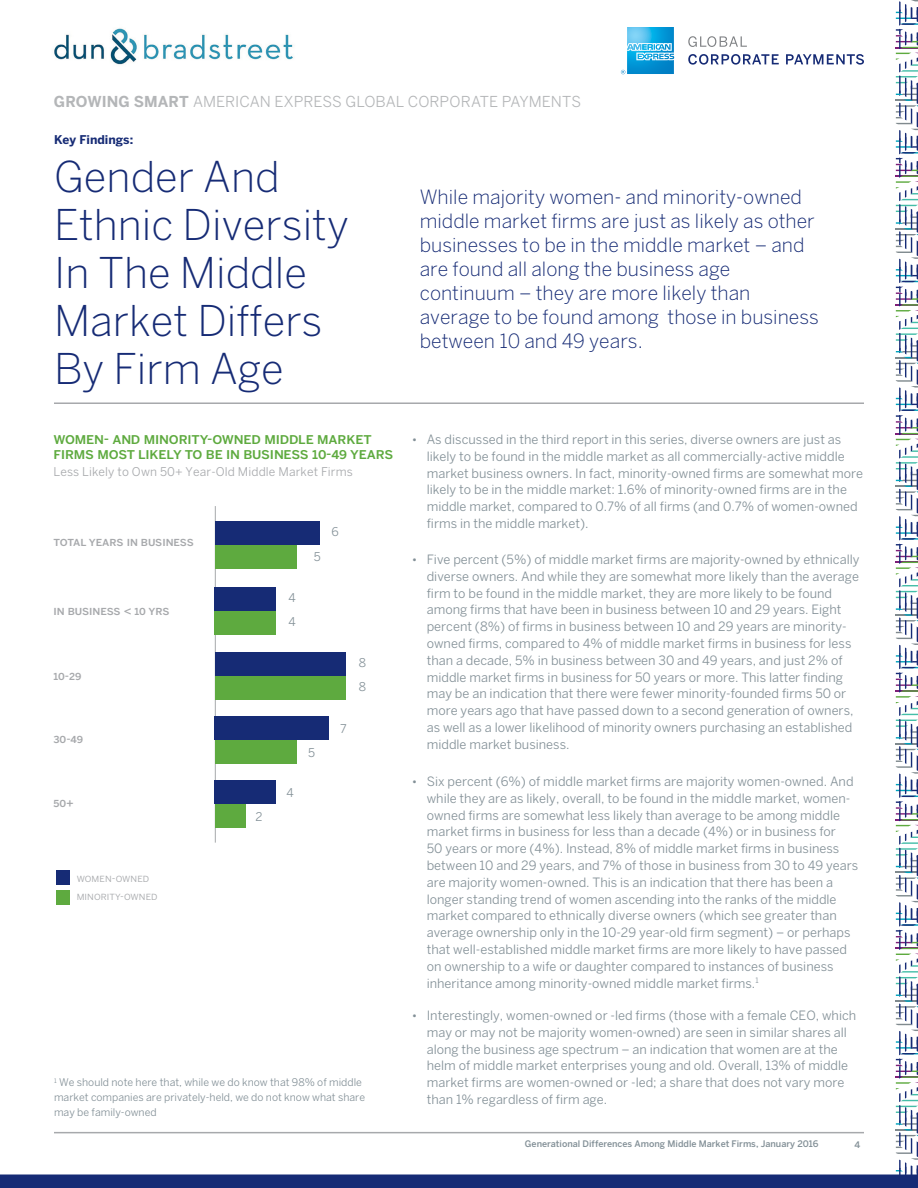
<style>
.page{position:relative;width:918px;height:1188px;background:#fff}
.page>*{position:absolute;margin:0;border:0;box-sizing:border-box;transform-origin:0 0}
.t1{font:300 42px/48px "Benton Sans";color:#162b75}
.t2{font:300 19.5px/24px "Benton Sans";color:#162b75}
.t3{font:15px/15px "Benton Sans Medium SC";letter-spacing:-.01em;color:#5eaa3f}
.t4{font:15px "Benton Sans";letter-spacing:.005em;color:#b4b6b8}
.t5{font:12.75px/16.8px "Benton Sans";color:#839097}
.t6{font:12px "Benton Sans Medium SC";color:#a7a9ac}
.t7{font:12px "Benton Sans";letter-spacing:.01em;color:#a7a9ac}
.t8{font:700 12px "Benton Sans";color:#162b75}
.t9{font:12px "Benton Sans";color:#839097}
.t10{font:10.5px/15px "Benton Sans";color:#839097}
.t11{font:10.5px/18px "Benton Sans Book SC";letter-spacing:.01em;color:#a7a9ac}
.t12{font:500 9px "Benton Sans";color:#839097}
.s1{font-weight:700}
.s2{font-size:12px}
</style>
<div class="page">
<svg style="left:896px;top:0;width:22px;height:1174px"></svg>
<div style="left:0;top:1174px;width:918px;height:14px;background:#162b75"></div>
<hr style="left:54px;top:1132px;width:810px;height:1px;background:#a7a9ac">
<svg style="left:621px;top:27px;width:53px;height:47px;background:#50b7e3"></svg>
<svg style="left:688px;top:36px;width:59px;height:11px"></svg>
<svg style="left:688px;top:54px;width:91px;height:11px"></svg>
<svg style="left:786px;top:54px;width:78px;height:11px"></svg>
<img style="left:54px;top:28px;width:240px;height:37px">
<hr style="left:54px;top:402px;width:810px;height:2px;background:#a7a9ac">
<div style="left:56px;top:870px;width:14px;height:15px;background:#162b75"></div>
<div style="left:56px;top:890px;width:14px;height:15px;background:#5eaa3f"></div>
<hr style="left:215px;top:506px;width:1px;height:337px;background:#a7a9ac">
<div style="left:215px;top:587px;width:61px;height:24px;background:#162b75"></div>
<div style="left:215px;top:611px;width:61px;height:24px;background:#5eaa3f"></div>
<div style="left:215px;top:521px;width:105px;height:24px;background:#162b75"></div>
<div style="left:215px;top:545px;width:81px;height:24px;background:#5eaa3f"></div>
<div style="left:215px;top:652px;width:130px;height:24px;background:#162b75"></div>
<div style="left:215px;top:676px;width:130px;height:24px;background:#5eaa3f"></div>
<div style="left:215px;top:716px;width:114px;height:24px;background:#162b75"></div>
<div style="left:215px;top:780px;width:61px;height:24px;background:#162b75"></div>
<div style="left:215px;top:740px;width:81px;height:24px;background:#5eaa3f"></div>
<div style="left:215px;top:804px;width:30px;height:24px;background:#5eaa3f"></div>
<p class="t4" style="left:54px;top:93px;width:529px"><span class="s1">GROWING SMART</span> AMERICAN EXPRESS GLOBAL CORPORATE PAYMENTS</p>
<p class="t8" style="left:54px;top:132px;width:81px">Key Findings:</p>
<h1 class="t1" style="left:54px;top:152px;width:296px">Gender And<br>Ethnic Diversity<br>In The Middle<br>Market Differs<br>By Firm Age</h1>
<p class="t2" style="left:420px;top:185px;width:401px">While majority women- and minority-owned middle market firms are just as likely as other businesses to be in the middle market – and are found all along the business age continuum – they are more likely than average to be found among those in business between 10 and 49 years.</p>
<p class="t3" style="left:53px;top:431px;width:341px">WOMEN- AND MINORITY-OWNED MIDDLE MARKET<br>FIRMS MOST LIKELY TO BE IN BUSINESS 10-49 YEARS</p>
<p class="t7" style="left:53px;top:464px;width:301px">Less Likely to Own 50+ Year-Old Middle Market Firms</p>
<p class="t6" style="left:53px;top:535px;width:142px">TOTAL YEARS IN BUSINESS</p>
<p class="t6" style="left:53px;top:604px;width:118px">IN BUSINESS &lt; 10 YRS</p>
<p class="t6" style="left:53px;top:669px;width:30px">10-29</p>
<p class="t6" style="left:53px;top:731px;width:31px">30-49</p>
<p class="t6" style="left:53px;top:795px;width:22px">50+</p>
<p class="t11" style="left:77px;top:869px;width:82px">WOMEN-OWNED<br>MINORITY-OWNED</p>
<p class="t9" style="left:256px;top:809px;width:9px">2</p>
<p class="t9" style="left:288px;top:590px;width:9px">4</p>
<p class="t9" style="left:288px;top:614px;width:9px">4</p>
<p class="t9" style="left:286px;top:785px;width:9px">4</p>
<p class="t9" style="left:314px;top:550px;width:8px">5</p>
<p class="t9" style="left:331px;top:524px;width:9px">6</p>
<p class="t9" style="left:308px;top:745px;width:8px">5</p>
<p class="t9" style="left:340px;top:721px;width:8px">7</p>
<p class="t9" style="left:359px;top:656px;width:9px">8</p>
<p class="t9" style="left:359px;top:680px;width:9px">8</p>
<p class="t10" style="left:54px;top:1075px;width:313px"><sup>1</sup> We should note here that, while we do know that 98% of middle market companies are privately-held, we do not know what share may be family-owned</p>
<p class="t5" style="left:427px;top:431px;width:438px;text-indent:-15px"><span class="s2">•</span> As discussed in the third report in this series, diverse owners are just as likely to be found in the middle market as all commercially-active middle market business owners. In fact, minority-owned firms are somewhat more likely to be in the middle market: 1.6% of minority-owned firms are in the middle market, compared to 0.7% of all firms (and 0.7% of women-owned firms in the middle market).</p>
<p class="t5" style="left:427px;top:551px;width:434px;text-indent:-15px"><span class="s2">•</span> Five percent (5%) of middle market firms are majority-owned by ethnically diverse owners. And while they are somewhat more likely than the average firm to be found in the middle market, they are more likely to be found among firms that have been in business between 10 and 29 years. Eight percent (8%) of firms in business between 10 and 29 years are minority&shy;owned firms, compared to 4% of middle market firms in business for less than a decade, 5% in business between 30 and 49 years, and just 2% of middle market firms in business for 50 years or more. This latter finding may be an indication that there were fewer minority-founded firms 50 or more years ago that have passed down to a second generation of owners, as well as a lower likelihood of minority owners purchasing an established middle market business.</p>
<p class="t5" style="left:427px;top:773px;width:433px;text-indent:-15px"><span class="s2">•</span> Six percent (6%) of middle market firms are majority women-owned. And while they are as likely, overall, to be found in the middle market, women&shy;owned firms are somewhat less likely than average to be among middle market firms in business for less than a decade (4%) or in business for<br>50 years or more (4%). Instead, 8% of middle market firms in business between 10 and 29 years, and 7% of those in business from 30 to 49 years are majority women-owned. This is an indication that there has been a longer standing trend of women ascending into the ranks of the middle market compared to ethnically diverse owners (which see greater than average ownership only in the 10-29 year-old firm segment) – or perhaps that well-established middle market firms are more likely to have passed on ownership to a wife or daughter compared to instances of business inheritance among minority-owned middle market firms.<sup>1</sup></p>
<p class="t5" style="left:427px;top:1007px;width:431px;text-indent:-15px"><span class="s2">•</span> Interestingly, women-owned or -led firms (those with a female CEO, which may or may not be majority women-owned) are seen in similar shares all along the business age spectrum – an indication that women are at the helm of middle market enterprises young and old. Overall, 13% of middle market firms are women-owned or -led; a share that does not vary more than 1% regardless of firm age.</p>
<p class="t12" style="left:525px;top:1139px;width:295px">Generational Differences Among Middle Market Firms, January 2016</p>
<p class="t12" style="left:854px;top:1139px;width:7px">4</p>
</div>
